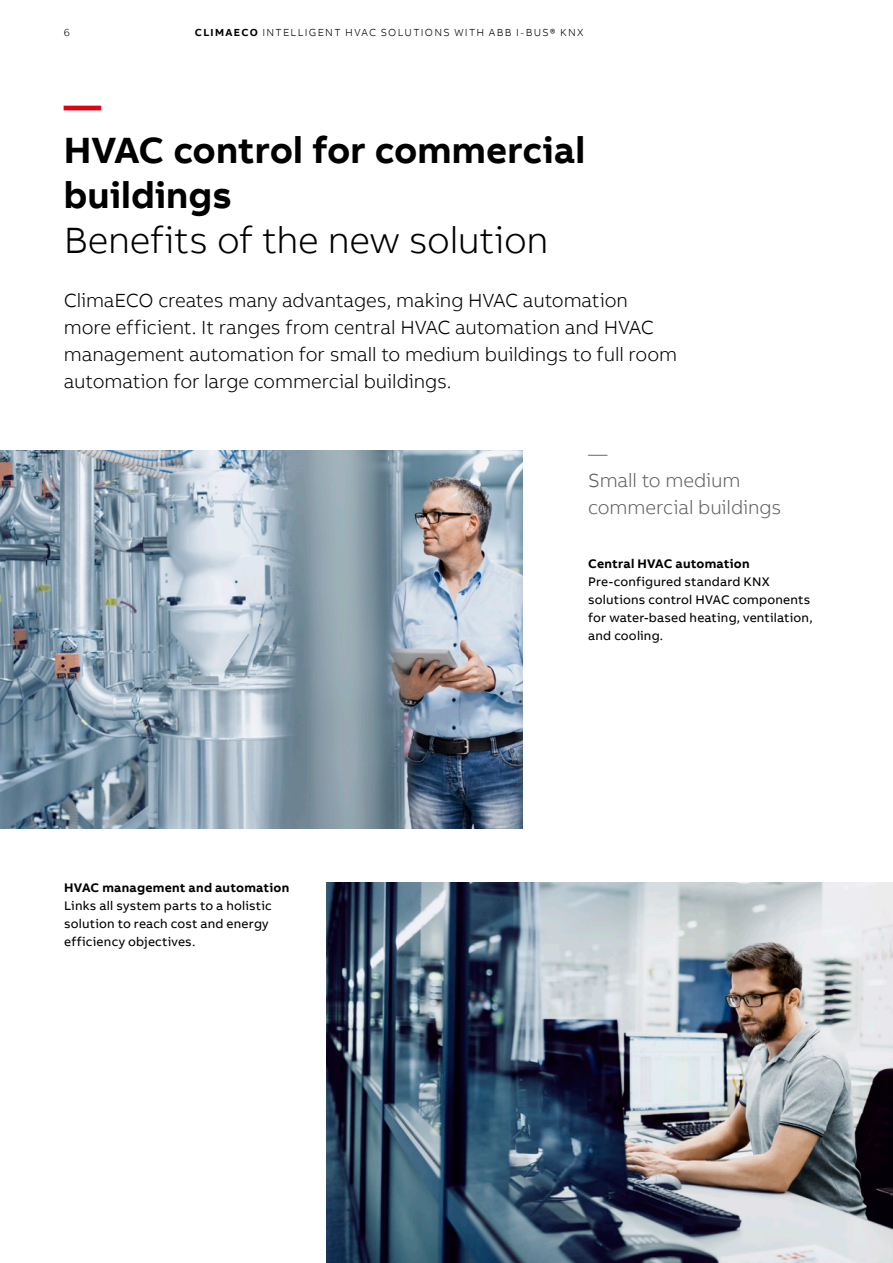
<style>
.page{position:relative;width:893px;height:1263px;background:#fff}
.page>*{position:absolute;margin:0;border:0;box-sizing:border-box;transform-origin:0 0}
.t1{font:700 37.5px/45px "AB Bvoice";color:#000}
.t2{font:300 37.5px "AB Bvoice";letter-spacing:-.01em;color:#000}
.t3{font:700 37.5px "AB Bvoice";color:#e30014}
.t4{font:300 19.5px/27px "AB Bvoice";letter-spacing:-.005em;color:#000}
.t5{font:300 19.5px/27px "AB Bvoice";letter-spacing:-.005em;color:#626261}
.t6{font:12.75px/18px "AB Bvoice";letter-spacing:.015em;color:#000}
.t7{font:700 12.75px "AB Bvoice";letter-spacing:.02em;color:#000}
.t8{font:300 10.5px "AB Bvoice";letter-spacing:.12em;color:#000}
.s1{font-weight:700}
</style>
<div class="page">
<img style="left:326px;top:883px;width:567px;height:380px">
<img style="left:0;top:451px;width:523px;height:378px">
<p class="t8" style="left:64px;top:26px;width:8px">6</p>
<p class="t8" style="left:195px;top:26px;width:390px"><span class="s1">CLIMAECO</span> INTELLIGENT HVAC SOLUTIONS WITH ABB I-BUS® KNX</p>
<h1 class="t3" style="left:64px;top:81px;width:39px">—</h1>
<h1 class="t1" style="left:64px;top:128px;width:523px">HVAC control for commercial buildings</h1>
<h1 class="t2" style="left:64px;top:218px;width:486px">Benefits of the new solution</h1>
<p class="t4" style="left:64px;top:287px;width:615px">ClimaECO creates many advantages, making HVAC automation more efficient. It ranges from central HVAC automation and HVAC management automation for small to medium buildings to full room automation for large commercial buildings.</p>
<p class="t5" style="left:588px;top:440px;width:195px">—<br>Small to medium commercial buildings</p>
<p class="t7" style="left:64px;top:879px;width:227px">HVAC management and automation</p>
<p class="t6" style="left:64px;top:897px;width:209px">Links all system parts to a holistic solution to reach cost and energy efficiency objectives.</p>
<p class="t7" style="left:588px;top:555px;width:163px">Central HVAC automation</p>
<p class="t6" style="left:588px;top:573px;width:226px">Pre-configured standard KNX solutions control HVAC components for water-based heating, ventilation, and cooling.</p>
</div>
